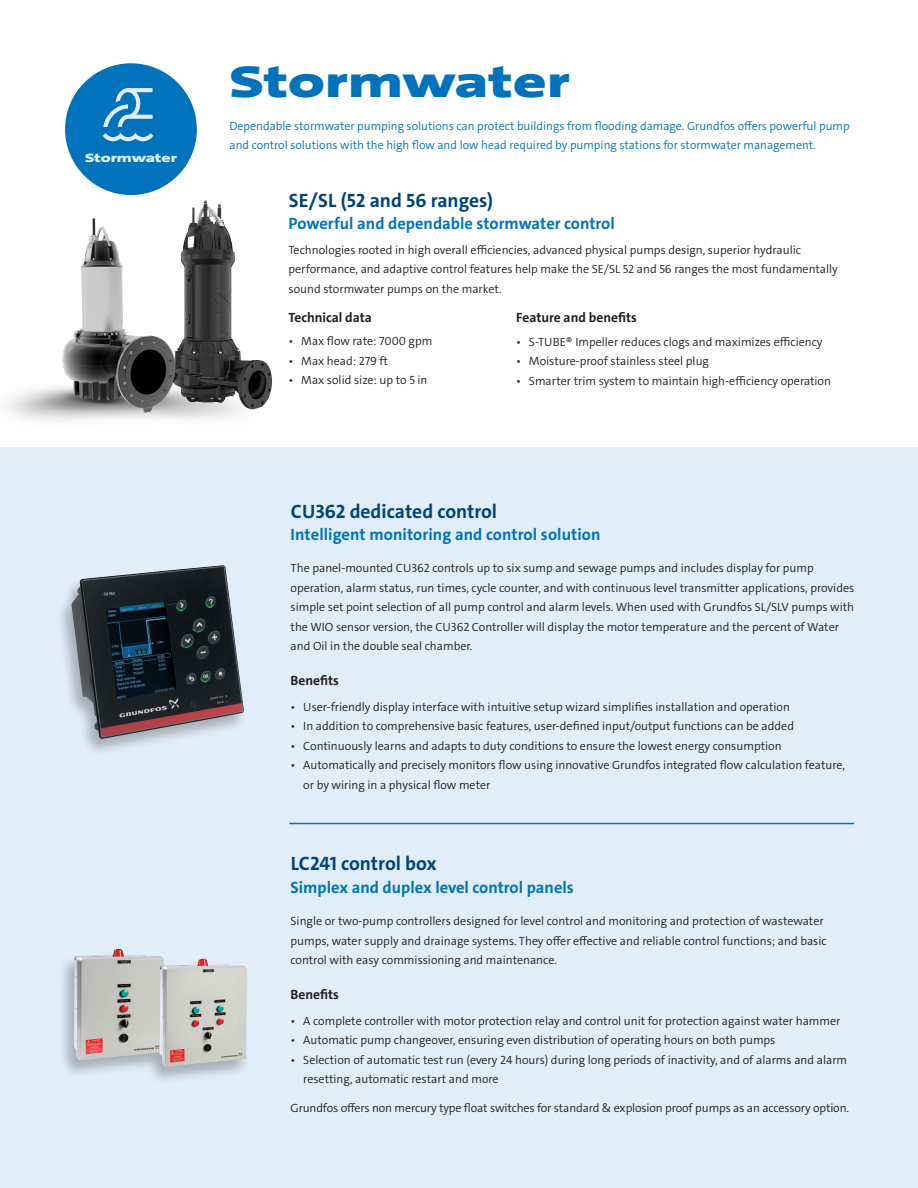
<style>
.page{position:relative;width:918px;height:1188px;background:#fff}
.page>*{position:absolute;margin:0;border:0;box-sizing:border-box;transform-origin:0 0}
.Område_-_8XB_Neg_20_20{font:900 45px "Grundfos The Sans Extd";letter-spacing:.005em;color:#0073bc}
.Prod_Rubrik_Blå_6SB_16_16{font:700 19.5px "Grundfos The Sans";color:#004578}
.Prod_Rubrik_Blå_6SB_16_16-2{font:700 16.5px "Grundfos The Sans";color:#0073bc}
.Prod_Rubrik_Vers_Pos_7B_11_13{font:700 13.5px "Grundfos The Sans";color:#231f20}
.t1{font:900 12.3px "Grundfos The Sans Extd";letter-spacing:-.005em;color:#e1edf8}
.Prod_Bullets_5R_7_5_10{font:300 12px/19.5px "Grundfos The Sans";color:#231f20}
.Prod_Rubrik_Vers_Pos_7B_11_13-2{font:300 12px/19.5px "Grundfos The Sans";color:#231f20}
.Prod_Brød_5R_Pos_8_5_11{font:300 12px/19.5px "Grundfos The Sans";color:#231f20}
.Område_-_8XB_Neg_20_20-2{font:300 12px/19.5px "Grundfos The Sans";color:#0073bc}
</style>
<div class="page">
<div style="left:0;top:448px;width:918px;height:740px;background:#e1edf8"></div>
<hr style="left:289px;top:823px;width:565px;height:1px;background:#0073bc">
<div style="left:58px;top:949px;width:193px;height:136px;background:#231f20;opacity:.3"></div>
<img style="left:74px;top:949px;width:90px;height:113px">
<img style="left:159px;top:959px;width:88px;height:108px">
<div style="left:56px;top:565px;width:191px;height:192px;background:#231f20;opacity:.3"></div>
<img style="left:71px;top:565px;width:173px;height:174px">
<img style="left:7px;top:202px;width:250px;height:219px">
<div style="left:65px;top:63px;width:132px;height:132px;background:#0073bc;border-radius:50%"></div>
<svg style="left:103px;top:133px;width:50px;height:8px"></svg>
<svg style="left:103px;top:88px;width:50px;height:39px"></svg>
<p class="t1" style="left:85px;top:149px;width:93px">Stormwater</p>
<p class="Område_-_8XB_Neg_20_20" style="left:230px;top:53px;width:341px">Stormwater</p>
<p class="Område_-_8XB_Neg_20_20-2" style="left:230px;top:116px;width:622px">Dependable stormwater pumping solutions can protect buildings from flooding damage. Grundfos offers powerful pump and control solutions with the high flow and low head required by pumping stations for stormwater management.</p>
<p class="Prod_Rubrik_Blå_6SB_16_16" style="left:289px;top:188px;width:206px">SE/SL (52 and 56 ranges)</p>
<p class="Prod_Rubrik_Blå_6SB_16_16-2" style="left:289px;top:213px;width:328px">Powerful and dependable stormwater control</p>
<p class="Prod_Brød_5R_Pos_8_5_11" style="left:289px;top:240px;width:551px">Technologies rooted in high overall efficiencies, advanced physical pumps design, superior hydraulic performance, and adaptive control features help make the SE/SL 52 and 56 ranges the most fundamentally sound stormwater pumps on the market.</p>
<p class="Prod_Rubrik_Vers_Pos_7B_11_13" style="left:289px;top:308px;width:85px">Technical data</p>
<p class="Prod_Bullets_5R_7_5_10" style="left:289px;top:331px;width:145px">• Max flow rate: 7000 gpm</p>
<p class="Prod_Bullets_5R_7_5_10" style="left:289px;top:351px;width:101px">• Max head: 279 ft</p>
<p class="Prod_Bullets_5R_7_5_10" style="left:289px;top:370px;width:141px">• Max solid size: up to 5 in</p>
<p class="Prod_Rubrik_Vers_Pos_7B_11_13" style="left:516px;top:309px;width:122px">Feature and benefits</p>
<p class="Prod_Bullets_5R_7_5_10" style="left:516px;top:332px;width:308px">• S-TUBE® Impeller reduces clogs and maximizes efficiency</p>
<p class="Prod_Bullets_5R_7_5_10" style="left:516px;top:351px;width:194px">• Moisture-proof stainless steel plug</p>
<p class="Prod_Bullets_5R_7_5_10" style="left:516px;top:371px;width:316px">• Smarter trim system to maintain high-efficiency operation</p>
<p class="Prod_Rubrik_Blå_6SB_16_16" style="left:291px;top:499px;width:208px">CU362 dedicated control</p>
<p class="Prod_Rubrik_Blå_6SB_16_16-2" style="left:291px;top:524px;width:311px">Intelligent monitoring and control solution</p>
<p class="Prod_Rubrik_Vers_Pos_7B_11_13-2" style="left:291px;top:558px;width:565px">The panel-mounted CU362 controls up to six sump and sewage pumps and includes display for pump operation, alarm status, run times, cycle counter, and with continuous level transmitter applications, provides simple set point selection of all pump control and alarm levels. When used with Grundfos SL/SLV pumps with the WIO sensor version, the CU362 Controller will display the motor temperature and the percent of Water and Oil in the double seal chamber.</p>
<p class="Prod_Rubrik_Vers_Pos_7B_11_13" style="left:291px;top:671px;width:50px">Benefits</p>
<p class="Prod_Bullets_5R_7_5_10" style="left:291px;top:697px;width:501px">• User-friendly display interface with intuitive setup wizard simplifies installation and operation</p>
<p class="Prod_Bullets_5R_7_5_10" style="left:291px;top:717px;width:505px">• In addition to comprehensive basic features, user-defined input/output functions can be added</p>
<p class="Prod_Bullets_5R_7_5_10" style="left:291px;top:736px;width:493px">• Continuously learns and adapts to duty conditions to ensure the lowest energy consumption</p>
<p class="Prod_Bullets_5R_7_5_10" style="left:303px;top:756px;width:543px;text-indent:-13px">• Automatically and precisely monitors flow using innovative Grundfos integrated flow calculation feature, or by wiring in a physical flow meter</p>
<p class="Prod_Rubrik_Blå_6SB_16_16" style="left:291px;top:851px;width:148px">LC241 control box</p>
<p class="Prod_Rubrik_Blå_6SB_16_16-2" style="left:291px;top:877px;width:285px">Simplex and duplex level control panels</p>
<p class="Prod_Rubrik_Vers_Pos_7B_11_13-2" style="left:291px;top:911px;width:538px">Single or two-pump controllers designed for level control and monitoring and protection of wastewater pumps, water supply and drainage systems. They offer effective and reliable control functions; and basic control with easy commissioning and maintenance.</p>
<p class="Prod_Rubrik_Vers_Pos_7B_11_13" style="left:291px;top:985px;width:50px">Benefits</p>
<p class="Prod_Bullets_5R_7_5_10" style="left:291px;top:1011px;width:551px">• A complete controller with motor protection relay and control unit for protection against water hammer</p>
<p class="Prod_Bullets_5R_7_5_10" style="left:291px;top:1031px;width:486px">• Automatic pump changeover, ensuring even distribution of operating hours on both pumps</p>
<p class="Prod_Bullets_5R_7_5_10" style="left:303px;top:1050px;width:545px;text-indent:-13px">• Selection of automatic test run (every 24 hours) during long periods of inactivity, and of alarms and alarm resetting, automatic restart and more</p>
<p class="Prod_Bullets_5R_7_5_10" style="left:291px;top:1098px;width:560px">Grundfos offers non mercury type float switches for standard &amp; explosion proof pumps as an accessory option.</p>
</div>
